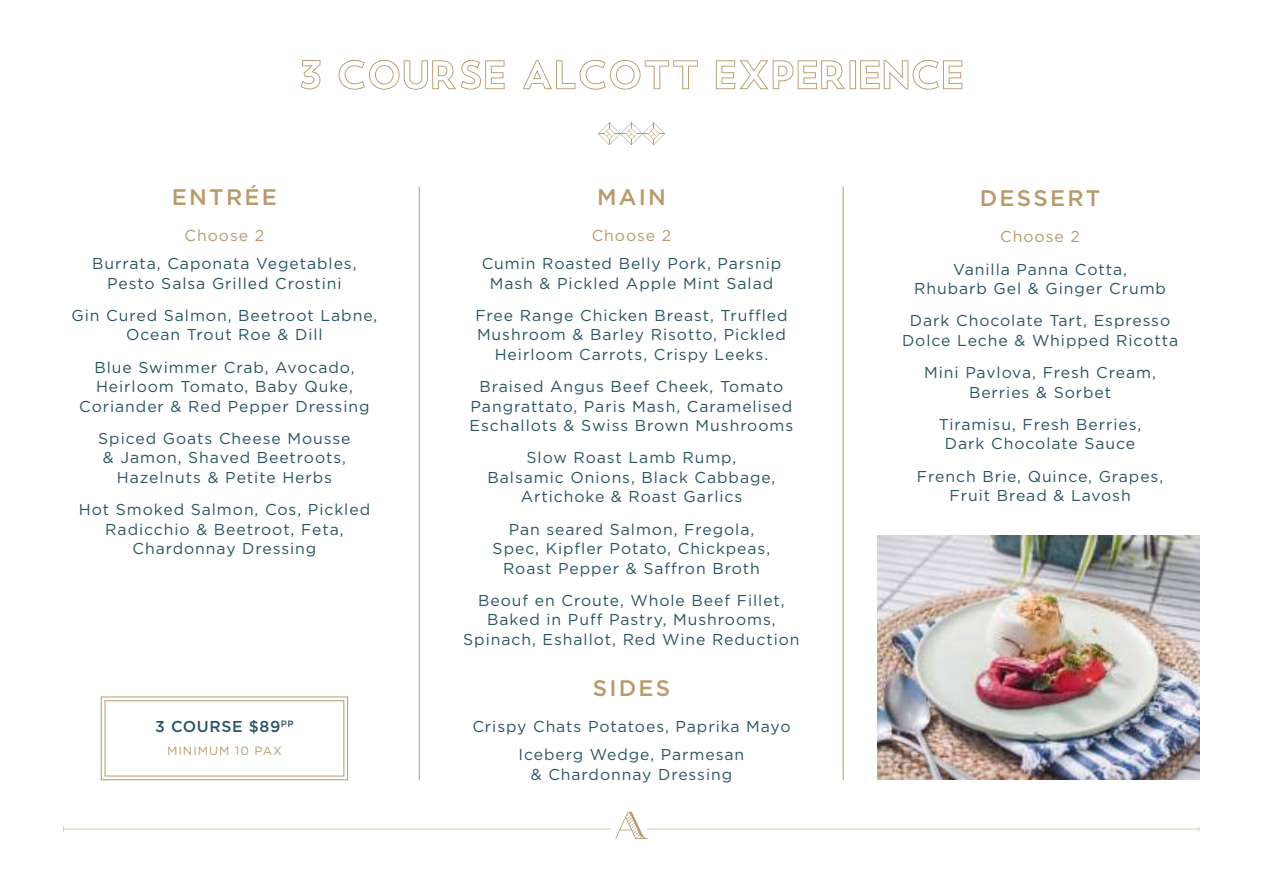
<style>
.page{position:relative;width:1263px;height:893px;background:#fff}
.page>*{position:absolute;margin:0;border:0;box-sizing:border-box;transform-origin:0 0}
.t1{font:51px "The Alcott Headline";letter-spacing:-.025em;color:#b99a6d}
.t2{font:500 22.5px "Gotham";letter-spacing:.1em;color:#b99a6d}
.t3{font:15.75px/19.5px "Gotham";letter-spacing:.06em;color:#2a5562;text-align:center}
.t4{font:15.75px "Gotham";letter-spacing:.06em;color:#b99a6d}
.t5{font:500 15.75px "Gotham";letter-spacing:.04em;color:#2a5562}
.t6{font:12px "Gotham";letter-spacing:.08em;color:#b99a6d}
</style>
<div class="page">
<svg style="left:598px;top:122px;width:67px;height:23px"></svg>
<svg style="left:63px;top:812px;width:1136px;height:27px"></svg>
<img style="left:877px;top:536px;width:322px;height:244px">
<hr style="left:419px;top:187px;width:1px;height:593px;background:#b99a6d">
<hr style="left:843px;top:187px;width:1px;height:593px;background:#b99a6d">
<svg style="left:101px;top:696px;width:247px;height:84px"></svg>
<div style="left:105px;top:700px;width:239px;height:76px;border:1px solid #b99a6d"></div>
<h1 class="t1" style="left:298px;top:45px;width:669px">2 COURSE ALCOTT EXPERIENCE</h1>
<h2 class="t2" style="left:172px;top:182px;width:107px">ENTRÉE</h2>
<p class="t4" style="left:185px;top:225px;width:81px">Choose 2</p>
<p class="t3" style="left:92px;top:253px;width:266px">Burrata, Caponata Vegetables,<br>Pesto Salsa Grilled Crostini</p>
<p class="t3" style="left:72px;top:305px;width:307px">Gin Cured Salmon, Beetroot Labne,<br>Ocean Trout Roe &amp; Dill</p>
<p class="t3" style="left:79px;top:357px;width:292px">Blue Swimmer Crab, Avocado,<br>Heirloom Tomato, Baby Quke,<br>Coriander &amp; Red Pepper Dressing</p>
<p class="t3" style="left:98px;top:428px;width:254px">Spiced Goats Cheese Mousse &amp; Jamon, Shaved Beetroots,<br>Hazelnuts &amp; Petite Herbs</p>
<p class="t3" style="left:79px;top:499px;width:293px">Hot Smoked Salmon, Cos, Pickled<br>Radicchio &amp; Beetroot, Feta,<br>Chardonnay Dressing</p>
<p class="t5" style="left:155px;top:716px;width:140px">3 COURSE $89<sup>PP</sup></p>
<p class="t6" style="left:167px;top:743px;width:116px">MINIMUM 10 PAX</p>
<h2 class="t2" style="left:597px;top:182px;width:70px">MAIN</h2>
<p class="t4" style="left:592px;top:225px;width:81px">Choose 2</p>
<p class="t3" style="left:482px;top:253px;width:301px">Cumin Roasted Belly Pork, Parsnip<br>Mash &amp; Pickled Apple Mint Salad</p>
<p class="t3" style="left:475px;top:305px;width:314px">Free Range Chicken Breast, Truffled<br>Mushroom &amp; Barley Risotto, Pickled<br>Heirloom Carrots, Crispy Leeks.</p>
<p class="t3" style="left:470px;top:376px;width:325px">Braised Angus Beef Cheek, Tomato<br>Pangrattato, Paris Mash, Caramelised<br>Eschallots &amp; Swiss Brown Mushrooms</p>
<p class="t3" style="left:487px;top:448px;width:289px">Slow Roast Lamb Rump,<br>Balsamic Onions, Black Cabbage,<br>Artichoke &amp; Roast Garlics</p>
<p class="t3" style="left:493px;top:519px;width:279px">Pan seared Salmon, Fregola,<br>Spec, Kipfler Potato, Chickpeas,<br>Roast Pepper &amp; Saffron Broth</p>
<p class="t3" style="left:463px;top:590px;width:338px">Beouf en Croute, Whole Beef Fillet,<br>Baked in Puff Pastry, Mushrooms,<br>Spinach, Eshallot, Red Wine Reduction</p>
<h2 class="t2" style="left:593px;top:673px;width:79px">SIDES</h2>
<p class="t3" style="left:472px;top:712px;width:320px;line-height:28px">Crispy Chats Potatoes, Paprika Mayo<br>Iceberg Wedge, Parmesan</p>
<p class="t3" style="left:531px;top:764px;width:203px">&amp; Chardonnay Dressing</p>
<h2 class="t2" style="left:980px;top:183px;width:122px">DESSERT</h2>
<p class="t4" style="left:1000px;top:227px;width:81px">Choose 2</p>
<p class="t3" style="left:914px;top:259px;width:254px">Vanilla Panna Cotta,<br>Rhubarb Gel &amp; Ginger Crumb</p>
<p class="t3" style="left:902px;top:311px;width:278px">Dark Chocolate Tart, Espresso<br>Dolce Leche &amp; Whipped Ricotta</p>
<p class="t3" style="left:924px;top:362px;width:233px">Mini Pavlova, Fresh Cream,<br>Berries &amp; Sorbet</p>
<p class="t3" style="left:939px;top:414px;width:204px">Tiramisu, Fresh Berries,<br>Dark Chocolate Sauce</p>
<p class="t3" style="left:917px;top:466px;width:248px">French Brie, Quince, Grapes,<br>Fruit Bread &amp; Lavosh</p>
</div>
